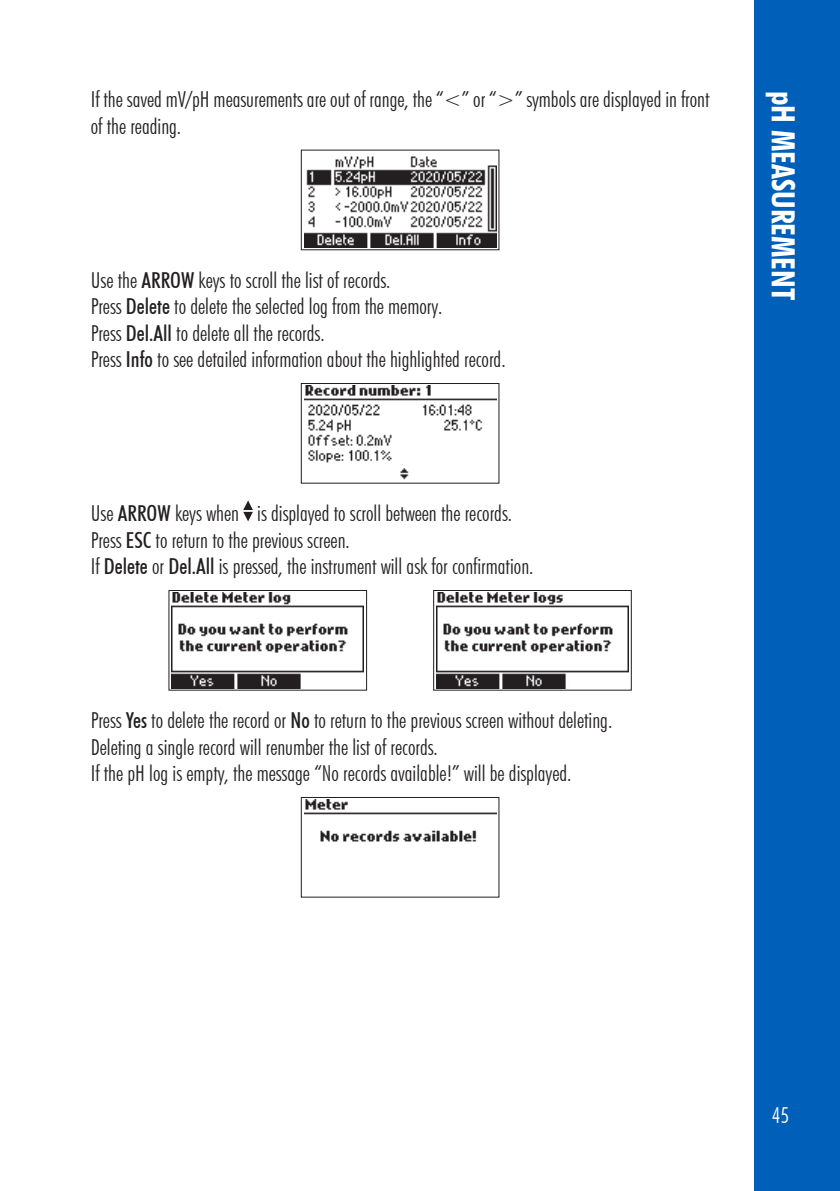
<style>
.page{position:relative;width:840px;height:1191px;background:#fff}
.page>*{position:absolute;margin:0;border:0;box-sizing:border-box;transform-origin:0 0}
.t1{font:700 condensed 32px "Futura BT";color:#fff}
.t2{font:300 condensed 22px/26.4px "Futura BT";color:#231f20}
.t3{font:300 condensed 22px "Futura BT";color:#fff}
.s1{font-weight:500}
</style>
<div class="page">
<div style="left:754px;top:0;width:85px;height:1191px;background:#005fb9"></div>
<svg style="left:300px;top:149px;width:199px;height:102px"></svg>
<svg style="left:300px;top:383px;width:199px;height:101px"></svg>
<svg style="left:243px;top:500px;width:10px;height:21px"></svg>
<svg style="left:168px;top:590px;width:199px;height:101px"></svg>
<svg style="left:433px;top:590px;width:199px;height:101px"></svg>
<svg style="left:300px;top:797px;width:199px;height:101px"></svg>
<p class="t2" style="left:91px;top:86px;width:620px">If the saved mV/pH measurements are out of range, the “&lt;” or “&gt;” symbols are displayed in front of the reading.</p>
<p class="t2" style="left:91px;top:267px;width:416px">Use the <span class="s1">ARROW</span> keys to scroll the list of records.<br>Press <span class="s1">Delete</span> to delete the selected log from the memory.<br>Press <span class="s1">Del.All</span> to delete all the records.<br>Press <span class="s1">Info</span> to see detailed information about the highlighted record.</p>
<p class="t2" style="left:91px;top:500px;width:444px">Use <span class="s1">ARROW</span> keys when is displayed to scroll between the records.<br>Press <span class="s1">ESC</span> to return to the previous screen.<br>If <span class="s1">Delete</span> or <span class="s1">Del.All</span> is pressed, the instrument will ask for confirmation.</p>
<p class="t2" style="left:91px;top:707px;width:522px">Press <span class="s1">Yes</span> to delete the record or <span class="s1">No</span> to return to the previous screen without deleting.<br>Deleting a single record will renumber the list of records.<br>If the pH log is empty, the message “No records available!” will be displayed.</p>
<h1 class="t1" style="left:802px;top:91px;width:211px;rotate:90deg">pH MEASUREMENT</h1>
<p class="t3" style="left:771px;top:1101px;width:19px">45</p>
</div>
